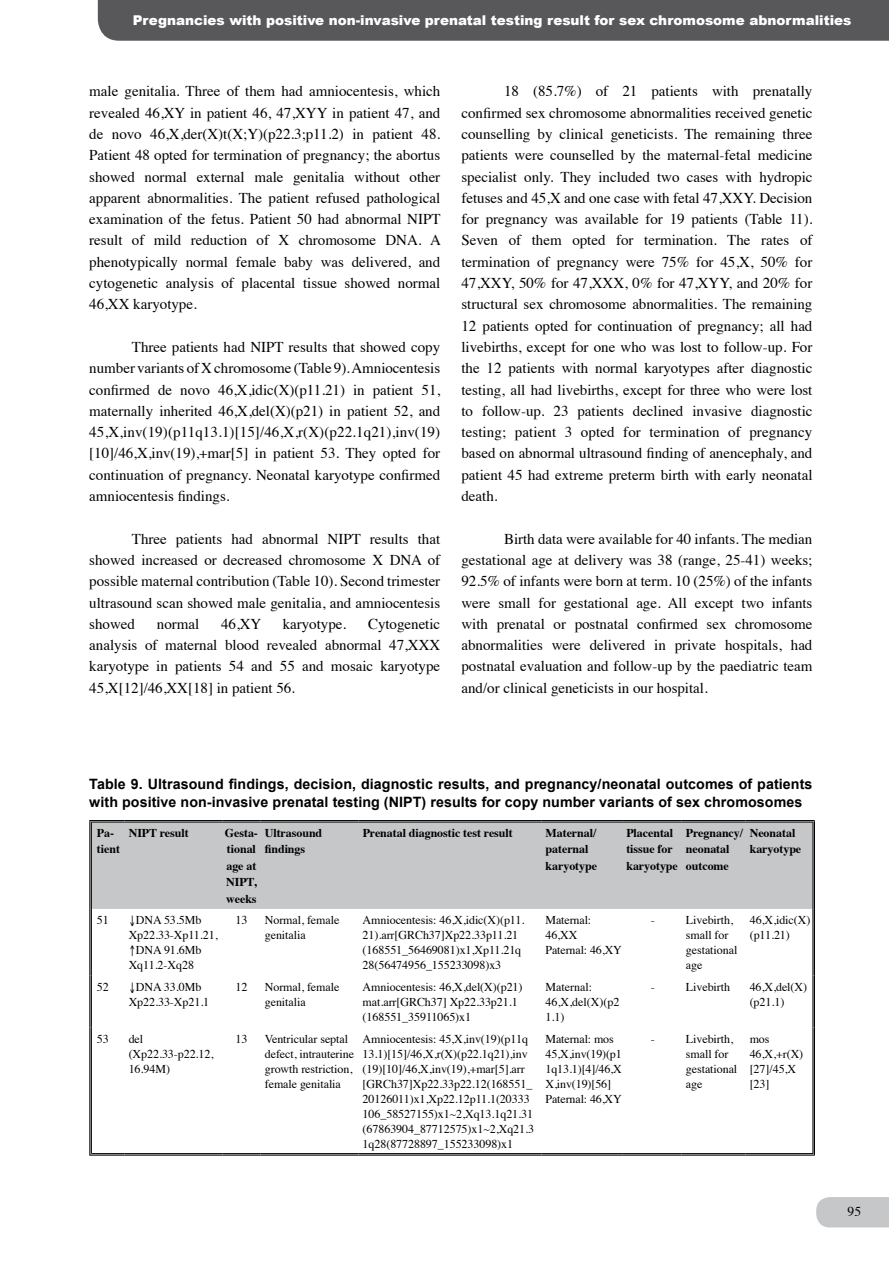
<style>
.page{position:relative;width:889px;height:1263px;background:#fff}
.page>*{position:absolute;margin:0;border:0;box-sizing:border-box;transform-origin:0 0}
.t1{font:15px/21.3px "Times";color:#000;text-align:justify}
.t2{font:700 14.25px/18px "Arial";letter-spacing:.005em;color:#000}
.t3{font:900 13.5px "Arial";color:#fff}
.t4{font:13.5px "Times";color:#000}
.t5{font:12px/15px "Times";letter-spacing:-.005em;color:#000}
.t6{font:700 12px/16.5px "Times";letter-spacing:-.005em;color:#000}
</style>
<div class="page">
<div style="left:98px;top:0;width:791px;height:41px;background:#58585a"></div>
<div style="left:816px;top:1197px;width:73px;height:30px;background:#c6c7c8"></div>
<div style="left:92px;top:823px;width:720px;height:86px;background:#c6c7c8"></div>
<hr style="left:89px;top:820px;width:35px;height:1px;background:#000">
<hr style="left:91px;top:822px;width:33px;height:1px;background:#000">
<hr style="left:89px;top:821px;width:1px;height:88px;background:#000">
<hr style="left:91px;top:822px;width:1px;height:87px;background:#000">
<hr style="left:124px;top:820px;width:98px;height:1px;background:#000">
<hr style="left:124px;top:822px;width:98px;height:1px;background:#000">
<hr style="left:222px;top:820px;width:38px;height:1px;background:#000">
<hr style="left:222px;top:822px;width:38px;height:1px;background:#000">
<hr style="left:260px;top:820px;width:98px;height:1px;background:#000">
<hr style="left:260px;top:822px;width:98px;height:1px;background:#000">
<hr style="left:358px;top:820px;width:183px;height:1px;background:#000">
<hr style="left:358px;top:822px;width:183px;height:1px;background:#000">
<hr style="left:541px;top:820px;width:81px;height:1px;background:#000">
<hr style="left:541px;top:822px;width:81px;height:1px;background:#000">
<hr style="left:622px;top:820px;width:59px;height:1px;background:#000">
<hr style="left:622px;top:822px;width:59px;height:1px;background:#000">
<hr style="left:681px;top:820px;width:64px;height:1px;background:#000">
<hr style="left:681px;top:822px;width:64px;height:1px;background:#000">
<hr style="left:745px;top:820px;width:69px;height:1px;background:#000">
<hr style="left:745px;top:822px;width:68px;height:1px;background:#000">
<hr style="left:89px;top:909px;width:1px;height:67px;background:#000">
<hr style="left:91px;top:909px;width:1px;height:67px;background:#000">
<hr style="left:89px;top:976px;width:1px;height:51px;background:#000">
<hr style="left:91px;top:976px;width:1px;height:51px;background:#000">
<hr style="left:89px;top:1027px;width:1px;height:128px;background:#000">
<hr style="left:91px;top:1027px;width:1px;height:126px;background:#000">
<hr style="left:812px;top:822px;width:1px;height:87px;background:#000">
<hr style="left:814px;top:821px;width:1px;height:88px;background:#000">
<hr style="left:812px;top:909px;width:1px;height:67px;background:#000">
<hr style="left:814px;top:909px;width:1px;height:67px;background:#000">
<hr style="left:812px;top:976px;width:1px;height:51px;background:#000">
<hr style="left:814px;top:976px;width:1px;height:51px;background:#000">
<hr style="left:812px;top:1027px;width:1px;height:126px;background:#000">
<hr style="left:814px;top:1027px;width:1px;height:128px;background:#000">
<hr style="left:91px;top:1153px;width:33px;height:1px;background:#000">
<hr style="left:89px;top:1155px;width:35px;height:1px;background:#000">
<hr style="left:124px;top:1153px;width:98px;height:1px;background:#000">
<hr style="left:124px;top:1155px;width:98px;height:1px;background:#000">
<hr style="left:222px;top:1153px;width:38px;height:1px;background:#000">
<hr style="left:222px;top:1155px;width:38px;height:1px;background:#000">
<hr style="left:260px;top:1153px;width:98px;height:1px;background:#000">
<hr style="left:260px;top:1155px;width:98px;height:1px;background:#000">
<hr style="left:358px;top:1153px;width:183px;height:1px;background:#000">
<hr style="left:358px;top:1155px;width:183px;height:1px;background:#000">
<hr style="left:541px;top:1153px;width:81px;height:1px;background:#000">
<hr style="left:541px;top:1155px;width:81px;height:1px;background:#000">
<hr style="left:622px;top:1153px;width:59px;height:1px;background:#000">
<hr style="left:622px;top:1155px;width:59px;height:1px;background:#000">
<hr style="left:681px;top:1153px;width:64px;height:1px;background:#000">
<hr style="left:681px;top:1155px;width:64px;height:1px;background:#000">
<hr style="left:745px;top:1153px;width:68px;height:1px;background:#000">
<hr style="left:745px;top:1155px;width:69px;height:1px;background:#000">
<p class="t3" style="left:133px;top:11px;width:720px">Pregnancies with positive non-invasive prenatal testing result for sex chromosome abnormalities</p>
<p class="t1" style="left:89px;top:79px;width:353px">male genitalia. Three of them had amniocentesis, which revealed 46,XY in patient 46, 47,XYY in patient 47, and de novo 46,X,der(X)t(X;Y)(p22.3;p11.2) in patient 48.<br>Patient 48 opted for termination of pregnancy; the abortus showed normal external male genitalia without other apparent abnormalities. The patient refused pathological examination of the fetus. Patient 50 had abnormal NIPT result of mild reduction of X chromosome DNA. A phenotypically normal female baby was delivered, and cytogenetic analysis of placental tissue showed normal 46,XX karyotype.</p>
<p class="t1" style="left:89px;top:335px;width:352px;text-indent:43px">Three patients had NIPT results that showed copy number variants of X chromosome (Table 9). Amniocentesis confirmed de novo 46,X,idic(X)(p11.21) in patient 51, maternally inherited 46,X,del(X)(p21) in patient 52, and 45,X,inv(19)(p11q13.1)[15]/46,X,r(X)(p22.1q21),inv(19) [10]/46,X,inv(19),+mar[5] in patient 53. They opted for continuation of pregnancy. Neonatal karyotype confirmed amniocentesis findings.</p>
<p class="t1" style="left:89px;top:527px;width:352px;text-indent:43px">Three patients had abnormal NIPT results that showed increased or decreased chromosome X DNA of possible maternal contribution (Table 10). Second trimester ultrasound scan showed male genitalia, and amniocentesis showed</p>
<p class="t1" style="left:157px;top:612px;width:44px">normal</p>
<p class="t1" style="left:221px;top:612px;width:42px">46,XY</p>
<p class="t1" style="left:283px;top:612px;width:65px">karyotype.</p>
<p class="t1" style="left:89px;top:612px;width:352px;text-indent:279px">Cytogenetic analysis of maternal blood revealed abnormal 47,XXX karyotype in patients 54 and 55 and mosaic karyotype 45,X[12]/46,XX[18] in patient 56.</p>
<p class="t1" style="left:461px;top:79px;width:352px;text-indent:43px">18 (85.7%) of 21 patients with prenatally confirmed sex chromosome abnormalities received genetic counselling by clinical geneticists. The remaining three patients were counselled by the maternal-fetal medicine specialist only. They included two cases with hydropic fetuses and 45,X and one case with fetal 47,XXY. Decision for pregnancy was available for 19 patients (Table 11).<br>Seven of them opted for termination. The rates of termination of pregnancy were 75% for 45,X, 50% for 47,XXY, 50% for 47,XXX, 0% for 47,XYY, and 20% for structural sex chromosome abnormalities. The remaining 12 patients opted for continuation of pregnancy; all had livebirths, except for one who was lost to follow-up. For the 12 patients with normal karyotypes after diagnostic testing, all had livebirths, except for three who were lost to follow-up. 23 patients declined invasive diagnostic testing; patient 3 opted for termination of pregnancy based on abnormal ultrasound finding of anencephaly, and patient 45 had extreme preterm birth with early neonatal death.</p>
<p class="t1" style="left:461px;top:527px;width:352px;text-indent:43px">Birth data were available for 40 infants. The median gestational age at delivery was 38 (range, 25-41) weeks; 92.5% of infants were born at term. 10 (25%) of the infants were small for gestational age. All except two infants with prenatal or postnatal confirmed sex chromosome abnormalities were delivered in private hospitals, had postnatal evaluation and follow-up by the paediatric team and/or clinical geneticists in our hospital.</p>
<p class="t2" style="left:89px;top:775px;width:724px">Table 9. Ultrasound findings, decision, diagnostic results, and pregnancy/neonatal outcomes of patients with positive non-invasive prenatal testing (NIPT) results for copy number variants of sex chromosomes</p>
<p class="t6" style="left:97px;top:823px;width:25px">Pa&shy;tient</p>
<p class="t6" style="left:129px;top:823px;width:61px">NIPT result</p>
<p class="t6" style="left:225px;top:823px;width:35px">Gesta&shy;tional age at<br>NIPT, weeks</p>
<p class="t6" style="left:265px;top:823px;width:59px">Ultrasound findings</p>
<p class="t6" style="left:363px;top:823px;width:152px">Prenatal diagnostic test result</p>
<p class="t6" style="left:545px;top:823px;width:53px">Maternal/ paternal karyotype</p>
<p class="t6" style="left:626px;top:823px;width:53px">Placental tissue for karyotype</p>
<p class="t6" style="left:686px;top:823px;width:59px">Pregnancy/ neonatal outcome</p>
<p class="t6" style="left:749px;top:823px;width:53px">Neonatal karyotype</p>
<p class="t5" style="left:97px;top:912px;width:13px">51</p>
<p class="t5" style="left:129px;top:912px;width:90px">↓DNA 53.5Mb<br>Xp22.33-Xp11.21, ↑DNA 91.6Mb<br>Xq11.2-Xq28</p>
<p class="t5" style="left:235px;top:912px;width:13px">13</p>
<p class="t5" style="left:265px;top:912px;width:76px">Normal, female genitalia</p>
<p class="t5" style="left:363px;top:912px;width:163px">Amniocentesis: 46,X,idic(X)(p11.<br>21).arr[GRCh37]Xp22.33p11.21 (168551_56469081)x1,Xp11.21q<br>28(56474956_155233098)x3</p>
<p class="t5" style="left:545px;top:912px;width:78px">Maternal:<br>46,XX<br>Paternal: 46,XY</p>
<p class="t5" style="left:651px;top:912px;width:5px">-</p>
<p class="t5" style="left:686px;top:912px;width:53px">Livebirth, small for gestational age</p>
<p class="t5" style="left:749px;top:912px;width:62px">46,X,idic(X) (p11.21)</p>
<p class="t5" style="left:97px;top:978px;width:13px">52</p>
<p class="t5" style="left:129px;top:978px;width:82px">↓DNA 33.0Mb<br>Xp22.33-Xp21.1</p>
<p class="t5" style="left:235px;top:978px;width:13px">12</p>
<p class="t5" style="left:265px;top:978px;width:76px">Normal, female genitalia</p>
<p class="t5" style="left:363px;top:978px;width:161px">Amniocentesis: 46,X,del(X)(p21) mat.arr[GRCh37] Xp22.33p21.1 (168551_35911065)x1</p>
<p class="t5" style="left:545px;top:978px;width:75px">Maternal:<br>46,X,del(X)(p2<br>1.1)</p>
<p class="t5" style="left:651px;top:978px;width:5px">-</p>
<p class="t5" style="left:686px;top:978px;width:46px">Livebirth</p>
<p class="t5" style="left:749px;top:978px;width:59px">46,X,del(X) (p21.1)</p>
<p class="t5" style="left:97px;top:1030px;width:13px">53</p>
<p class="t5" style="left:129px;top:1030px;width:86px">del (Xp22.33-p22.12,<br>16.94M)</p>
<p class="t5" style="left:235px;top:1030px;width:13px">13</p>
<p class="t5" style="left:265px;top:1030px;width:91px">Ventricular septal defect, intrauterine growth restriction, female genitalia</p>
<p class="t5" style="left:362px;top:1030px;width:173px">Amniocentesis: 45,X,inv(19)(p11q 13.1)[15]/46,X,r(X)(p22.1q21),inv (19)[10]/46,X,inv(19),+mar[5].arr [GRCh37]Xp22.33p22.12(168551_ 20126011)x1,Xp22.12p11.1(20333<br>106_58527155)x1~2,Xq13.1q21.31 (67863904_87712575)x1~2,Xq21.3<br>1q28(87728897_155233098)x1</p>
<p class="t5" style="left:545px;top:1030px;width:78px">Maternal: mos<br>45,X,inv(19)(p1<br>1q13.1)[4]/46,X<br>X,inv(19)[56]<br>Paternal: 46,XY</p>
<p class="t5" style="left:651px;top:1030px;width:5px">-</p>
<p class="t5" style="left:686px;top:1030px;width:53px">Livebirth, small for gestational age</p>
<p class="t5" style="left:749px;top:1030px;width:55px">mos<br>46,X,+r(X) [27]/45,X [23]</p>
<p class="t4" style="left:847px;top:1199px;width:15px">95</p>
</div>
